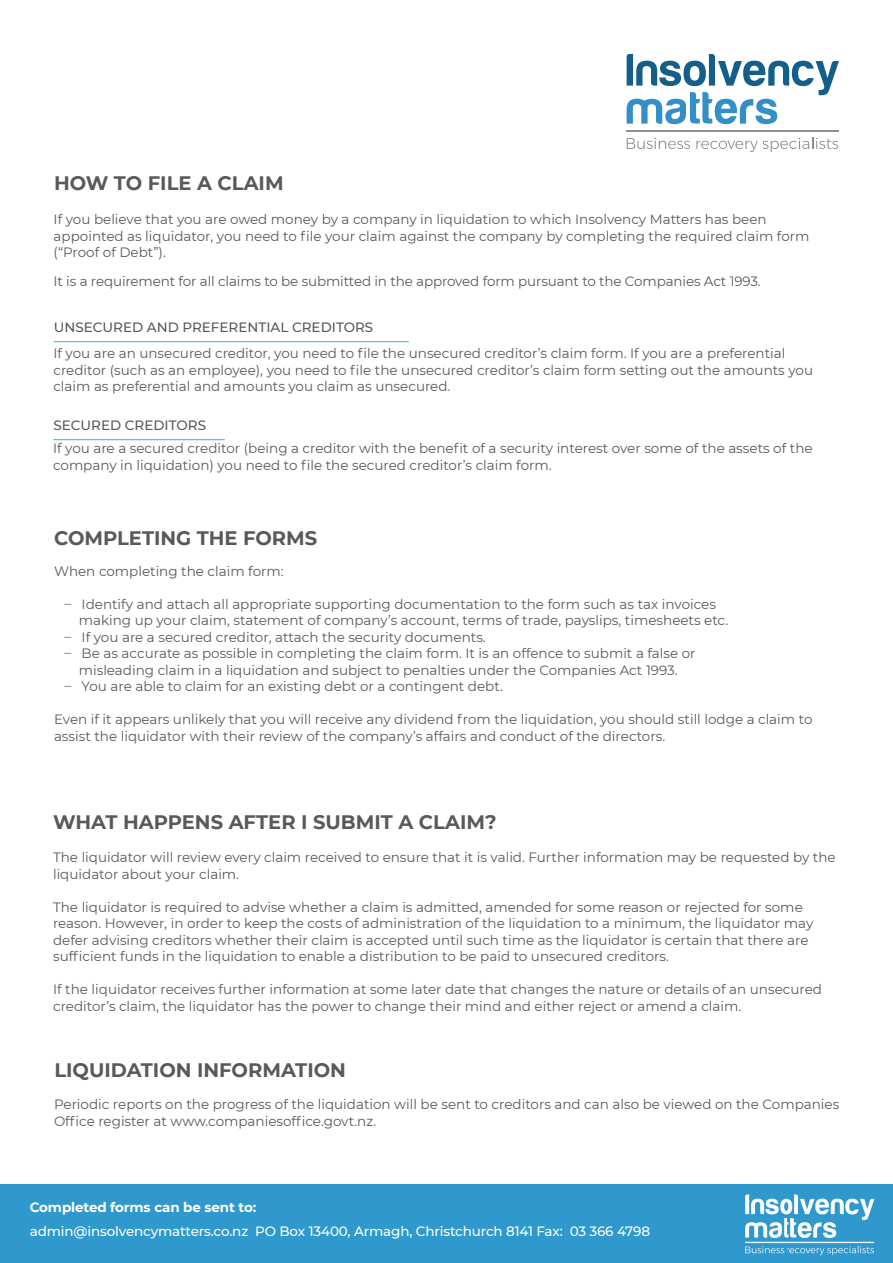
<style>
.page{position:relative;width:893px;height:1263px;background:#fff}
.page>*{position:absolute;margin:0;border:0;box-sizing:border-box;transform-origin:0 0}
.t1{font:700 19.5px "Montserrat";color:#58595b}
.t2{font:13.5px/16.5px "Montserrat";color:#58595b}
.t3{font:500 13.5px "Montserrat";letter-spacing:-.01em;color:#fff}
.t4{font:500 13.5px "Montserrat";color:#58595b}
.t5{font:700 13.5px "Montserrat";letter-spacing:-.01em;color:#fff}
</style>
<div class="page">
<div style="left:0;top:1185px;width:893px;height:78px;background:#2f99cd"></div>
<img style="left:683px;top:1184px;width:210px;height:72px">
<hr style="left:626px;top:130px;width:213px;height:2px;background:#8f8e8f">
<svg style="left:627px;top:138px;width:63px;height:11px"></svg>
<svg style="left:696px;top:137px;width:142px;height:15px"></svg>
<svg style="left:627px;top:54px;width:212px;height:71px"></svg>
<hr style="left:54px;top:341px;width:355px;height:1px;background:#27b8eb">
<hr style="left:53px;top:439px;width:172px;height:1px;background:#27b8eb">
<h1 class="t1" style="left:54px;top:169px;width:231px">HOW TO FILE A CLAIM</h1>
<p class="t2" style="left:54px;top:211px;width:757px">If you believe that you are owed money by a company in liquidation to which Insolvency Matters has been appointed as liquidator, you need to file your claim against the company by completing the required claim form (“Proof of Debt”).</p>
<p class="t2" style="left:54px;top:272px;width:709px">It is a requirement for all claims to be submitted in the approved form pursuant to the Companies Act 1993.</p>
<p class="t4" style="left:54px;top:318px;width:321px">UNSECURED AND PREFERENTIAL CREDITORS</p>
<p class="t2" style="left:53px;top:345px;width:761px">If you are an unsecured creditor, you need to file the unsecured creditor’s claim form. If you are a preferential creditor (such as an employee), you need to file the unsecured creditor’s claim form setting out the amounts you claim as preferential and amounts you claim as unsecured.</p>
<p class="t4" style="left:53px;top:416px;width:154px">SECURED CREDITORS</p>
<p class="t2" style="left:53px;top:440px;width:761px">If you are a secured creditor (being a creditor with the benefit of a security interest over some of the assets of the company in liquidation) you need to file the secured creditor’s claim form.</p>
<h1 class="t1" style="left:54px;top:524px;width:265px">COMPLETING THE FORMS</h1>
<p class="t2" style="left:54px;top:562px;width:231px">When completing the claim form:</p>
<p class="t2" style="left:79px;top:595px;width:651px;text-indent:-14px">– Identify and attach all appropriate supporting documentation to the form such as tax invoices making up your claim, statement of company’s account, terms of trade, payslips, timesheets etc.</p>
<p class="t2" style="left:65px;top:628px;width:423px">– If you are a secured creditor, attach the security documents.</p>
<p class="t2" style="left:65px;top:644px;width:633px;text-align:center">– Be as accurate as possible in completing the claim form. It is an offence to submit a false or misleading claim in a liquidation and subject to penalties under the Companies Act 1993.</p>
<p class="t2" style="left:65px;top:677px;width:440px">– You are able to claim for an existing debt or a contingent debt.</p>
<p class="t2" style="left:54px;top:710px;width:760px">Even if it appears unlikely that you will receive any dividend from the liquidation, you should still lodge a claim to assist the liquidator with their review of the company’s affairs and conduct of the directors.</p>
<h1 class="t1" style="left:53px;top:808px;width:445px">WHAT HAPPENS AFTER I SUBMIT A CLAIM?</h1>
<p class="t2" style="left:53px;top:849px;width:784px">The liquidator will review every claim received to ensure that it is valid. Further information may be requested by the liquidator about your claim.</p>
<p class="t2" style="left:53px;top:898px;width:762px">The liquidator is required to advise whether a claim is admitted, amended for some reason or rejected for some reason. However, in order to keep the costs of administration of the liquidation to a minimum, the liquidator may defer advising creditors whether their claim is accepted until such time as the liquidator is certain that there are sufficient funds in the liquidation to enable a distribution to be paid to unsecured creditors.</p>
<p class="t2" style="left:53px;top:981px;width:770px">If the liquidator receives further information at some later date that changes the nature or details of an unsecured creditor’s claim, the liquidator has the power to change their mind and either reject or amend a claim.</p>
<h1 class="t1" style="left:54px;top:1056px;width:293px">LIQUIDATION INFORMATION</h1>
<p class="t2" style="left:54px;top:1096px;width:787px">Periodic reports on the progress of the liquidation will be sent to creditors and can also be viewed on the Companies<br>Office register at www.companiesoffice.govt.nz.</p>
<p class="t5" style="left:30px;top:1198px;width:228px">Completed forms can be sent to:</p>
<p class="t3" style="left:30px;top:1222px;width:622px">admin@insolvencymatters.co.nz PO Box 13400, Armagh, Christchurch 8141 Fax: 03 366 4798</p>
</div>
